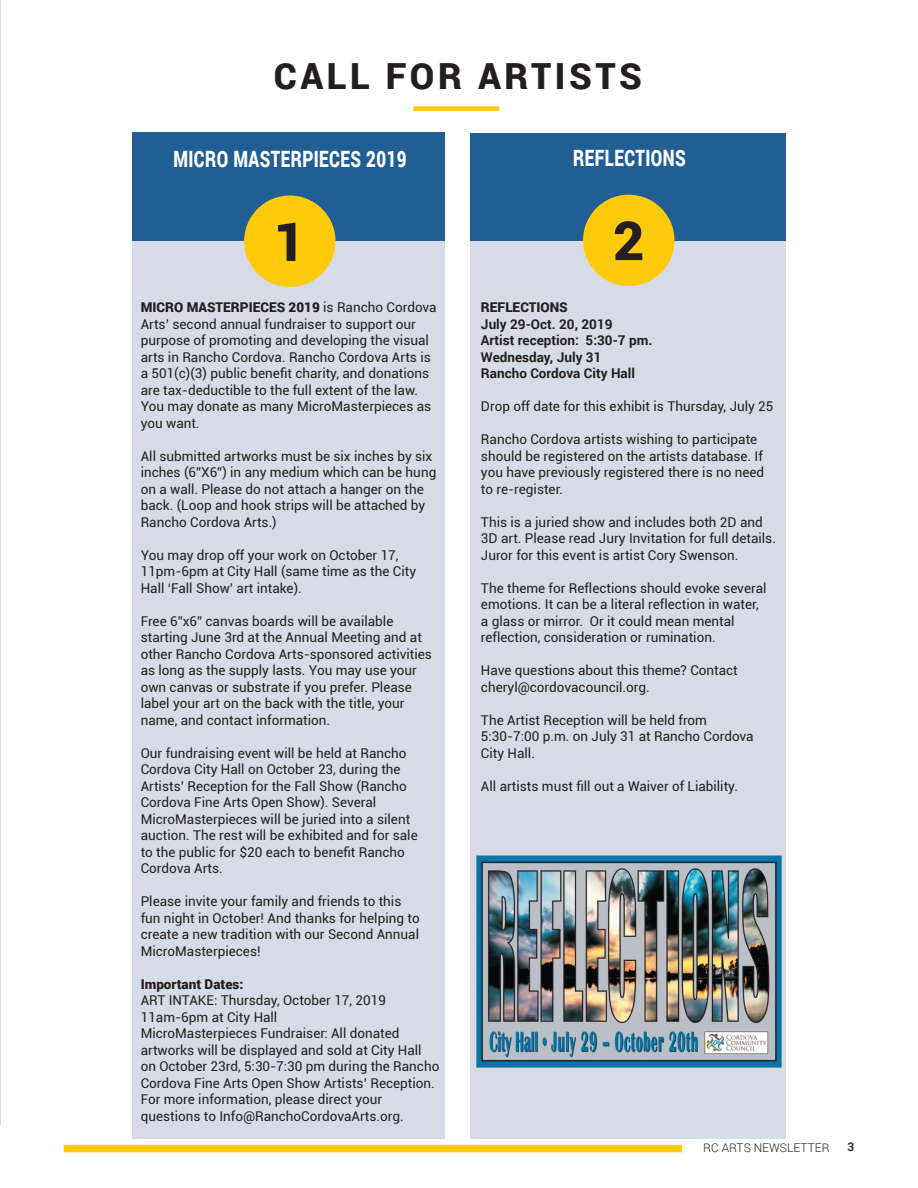
<style>
.page{position:relative;width:918px;height:1188px;background:#fff}
.page>*{position:absolute;margin:0;border:0;box-sizing:border-box;transform-origin:0 0}
.t1{font:900 54px "Roboto";color:#231f20}
.Heading_1__align_cen{font:900 36px "Roboto";letter-spacing:.1em;color:#231f20}
.Subtitle__align_cent{font:900 22.5px "Roboto";letter-spacing:.025em;color:#fff;scale:.75 1}
.t2{font:13.5px/16.5px "Roboto";color:#231f20}
.t3{font:700 13.5px "Roboto";color:#231f20}
.t4{font:900 13.5px "Roboto";color:#231f20}
.t5{font:300 12px "Roboto";color:#231f20}
.t6{font:700 12px "Roboto";color:#312f30}
.s1{font-weight:900}
</style>
<div class="page">
<div style="left:413px;top:106px;width:86px;height:5px;background:#feca0a"></div>
<div style="left:132px;top:133px;width:313px;height:108px;background:#205e94"></div>
<div style="left:132px;top:241px;width:313px;height:898px;background:#d7dbe8"></div>
<div style="left:244px;top:196px;width:92px;height:91px;background:#feca0a;border-radius:50%"></div>
<div style="left:471px;top:133px;width:315px;height:108px;background:#205e94"></div>
<div style="left:471px;top:241px;width:315px;height:898px;background:#d7dbe8"></div>
<div style="left:583px;top:195px;width:91px;height:91px;background:#feca0a;border-radius:50%"></div>
<img style="left:477px;top:856px;width:304px;height:212px">
<div style="left:64px;top:1145px;width:618px;height:7px;background:#feca0a"></div>
<p class="Heading_1__align_cen" style="left:274px;top:51px;width:370px">CALL FOR ARTISTS</p>
<p class="Subtitle__align_cent" style="left:173px;top:143px;width:312px">MICRO MASTERPIECES 2019</p>
<p class="Subtitle__align_cent" style="left:573px;top:142px;width:152px">REFLECTIONS</p>
<p class="t1" style="left:274px;top:204px;width:33px">1</p>
<p class="t1" style="left:613px;top:203px;width:33px">2</p>
<p class="t2" style="left:141px;top:299px;width:297px"><span class="s1">MICRO MASTERPIECES 2019</span> is Rancho Cordova Arts’ second annual fundraiser to support our purpose of promoting and developing the visual arts in Rancho Cordova. Rancho Cordova Arts is a 501(c)(3) public benefit charity, and donations are tax-deductible to the full extent of the law.<br>You may donate as many MicroMasterpieces as you want.</p>
<p class="t2" style="left:141px;top:447px;width:297px">All submitted artworks must be six inches by six inches (6”X6”) in any medium which can be hung on a wall. Please do not attach a hanger on the back. (Loop and hook strips will be attached by Rancho Cordova Arts.)</p>
<p class="t2" style="left:141px;top:546px;width:277px">You may drop off your work on October 17,<br>11pm-6pm at City Hall (same time as the City<br>Hall ‘Fall Show’ art intake).</p>
<p class="t2" style="left:141px;top:612px;width:293px">Free 6”x6” canvas boards will be available starting June 3rd at the Annual Meeting and at other Rancho Cordova Arts-sponsored activities as long as the supply lasts. You may use your own canvas or substrate if you prefer. Please label your art on the back with the title, your name, and contact information.</p>
<p class="t2" style="left:141px;top:744px;width:279px">Our fundraising event will be held at Rancho Cordova City Hall on October 23, during the Artists’ Reception for the Fall Show (Rancho Cordova Fine Arts Open Show). Several MicroMasterpieces will be juried into a silent auction. The rest will be exhibited and for sale to the public for $20 each to benefit Rancho Cordova Arts.</p>
<p class="t2" style="left:141px;top:893px;width:280px">Please invite your family and friends to this fun night in October! And thanks for helping to create a new tradition with our Second Annual MicroMasterpieces!</p>
<p class="t4" style="left:141px;top:975px;width:104px">Important Dates:</p>
<p class="t2" style="left:141px;top:992px;width:247px">ART INTAKE: Thursday, October 17, 2019</p>
<p class="t2" style="left:141px;top:1008px;width:138px">11am-6pm at City Hall</p>
<p class="t2" style="left:141px;top:1025px;width:300px">MicroMasterpieces Fundraiser: All donated artworks will be displayed and sold at City Hall on October 23rd, 5:30-7:30 pm during the Rancho Cordova Fine Arts Open Show Artists’ Reception.</p>
<p class="t2" style="left:141px;top:1091px;width:264px">For more information, please direct your questions to Info@RanchoCordovaArts.org.</p>
<p class="t4" style="left:481px;top:298px;width:88px">REFLECTIONS</p>
<p class="t3" style="left:481px;top:315px;width:133px">July 29-Oct. 20, 2019</p>
<p class="t3" style="left:481px;top:331px;width:173px">Artist reception: 5:30-7 pm.</p>
<p class="t3" style="left:481px;top:348px;width:122px">Wednesday, July 31</p>
<p class="t3" style="left:481px;top:364px;width:156px">Rancho Cordova City Hall</p>
<p class="t2" style="left:481px;top:398px;width:294px">Drop off date for this exhibit is Thursday, July 25</p>
<p class="t2" style="left:481px;top:431px;width:285px">Rancho Cordova artists wishing to participate should be registered on the artists database. If you have previously registered there is no need to re-register.</p>
<p class="t2" style="left:481px;top:513px;width:296px">This is a juried show and includes both 2D and<br>3D art. Please read Jury Invitation for full details.<br>Juror for this event is artist Cory Swenson.</p>
<p class="t2" style="left:481px;top:579px;width:287px">The theme for Reflections should evoke several emotions. It can be a literal reflection in water, a glass or mirror. Or it could mean mental reflection, consideration or rumination.</p>
<p class="t2" style="left:481px;top:662px;width:258px">Have questions about this theme? Contact cheryl@cordovacouncil.org.</p>
<p class="t2" style="left:481px;top:711px;width:228px">The Artist Reception will be held from</p>
<p class="t2" style="left:481px;top:728px;width:274px">5:30-7:00 p.m. on July 31 at Rancho Cordova<br>City Hall.</p>
<p class="t2" style="left:481px;top:777px;width:258px">All artists must fill out a Waiver of Liability.</p>
<p class="t5" style="left:703px;top:1139px;width:128px">RC ARTS NEWSLETTER</p>
<p class="t6" style="left:847px;top:1138px;width:8px">3</p>
</div>
